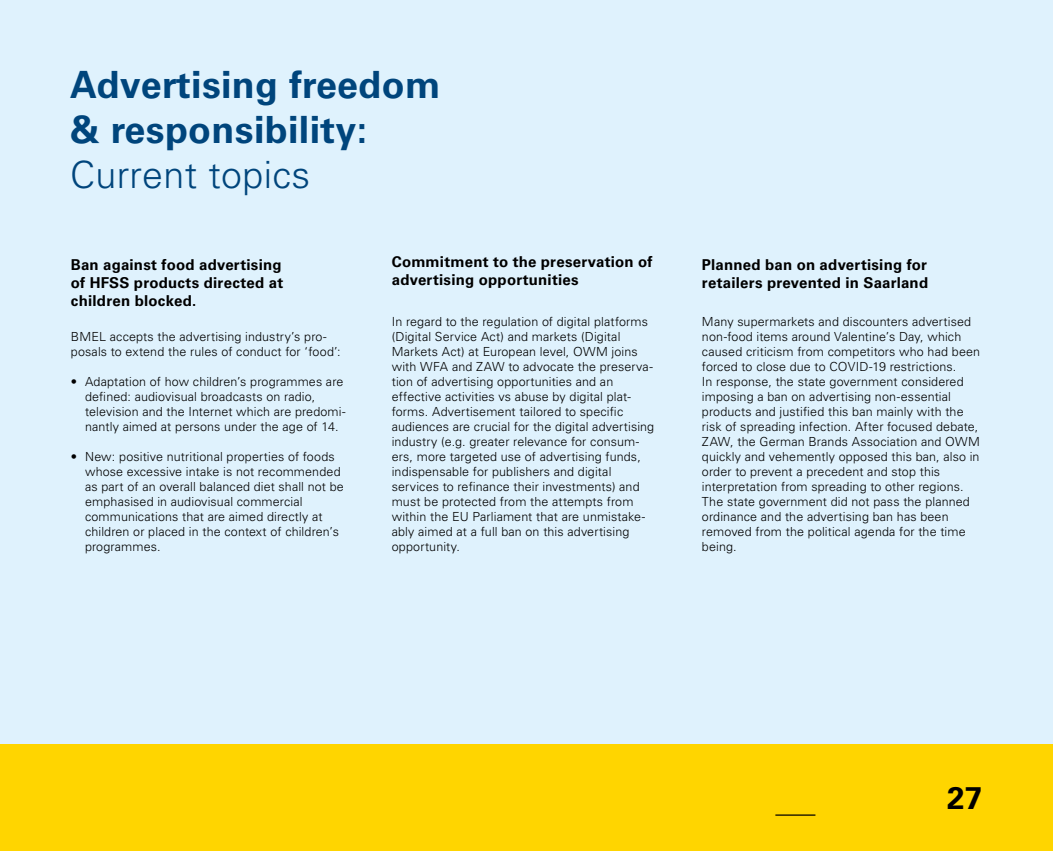
<style>
.page{position:relative;width:1053px;height:851px;background:#fff}
.page>*{position:absolute;margin:0;border:0;box-sizing:border-box;transform-origin:0 0}
.t1{font:700 37.5px/45px "Univers LT Std";letter-spacing:.01em;color:#00457c}
.t2{font:300 37.5px "Univers LT Std";letter-spacing:.01em;color:#00457c}
.t3{font:700 31.25px "Univers LT Std";color:#000}
.t4{font:700 15px/18px "Univers LT Std";letter-spacing:.015em;color:#000}
.t5{font:300 12.5px/15px "Univers LT Std";letter-spacing:.01em;color:#000}
</style>
<div class="page">
<div style="left:0;top:0;width:1052px;height:744px;background:#dff2fd"></div>
<div style="left:0;top:744px;width:1052px;height:106px;background:#ffd500"></div>
<hr style="left:775px;top:814px;width:40px;height:1px;background:#000">
<h1 class="t1" style="left:70px;top:63px;width:372px">Advertising freedom &amp; responsibility:</h1>
<h1 class="t2" style="left:70px;top:152px;width:241px">Current topics</h1>
<p class="t4" style="left:71px;top:255px;width:214px;text-align:justify">Ban against food advertising of HFSS products directed at children blocked.</p>
<p class="t5" style="left:71px;top:329px;width:271px">BMEL accepts the advertising industry’s pro&shy;posals to extend the rules of conduct for ‘food’:</p>
<p class="t5" style="left:85px;top:374px;width:262px;text-indent:-14px">• Adaptation of how children’s programmes are defined: audiovisual broadcasts on radio, television and the Internet which are predomi&shy;nantly aimed at persons under the age of 14.</p>
<p class="t5" style="left:85px;top:449px;width:260px;text-indent:-14px">• New: positive nutritional properties of foods whose excessive intake is not recommended as part of an overall balanced diet shall not be emphasised in audiovisual commercial communications that are aimed directly at children or placed in the context of children’s programmes.</p>
<p class="t4" style="left:392px;top:253px;width:262px">Commitment to the preservation of advertising opportunities</p>
<p class="t5" style="left:392px;top:314px;width:264px">In regard to the regulation of digital platforms (Digital Service Act) and markets (Digital Markets Act) at European level, OWM joins with WFA and ZAW to advocate the preserva&shy;tion of advertising opportunities and an effective activities vs abuse by digital plat&shy;forms. Advertisement tailored to specific audiences are crucial for the digital advertising industry (e.g. greater relevance for consum&shy;ers, more targeted use of advertising funds, indispensable for publishers and digital services to refinance their investments) and must be protected from the attempts from within the EU Parliament that are unmistake&shy;ably aimed at a full ban on this advertising opportunity.</p>
<p class="t4" style="left:702px;top:255px;width:228px">Planned ban on advertising for retailers prevented in Saarland</p>
<p class="t5" style="left:702px;top:314px;width:279px">Many supermarkets and discounters advertised non-food items around Valentine’s Day, which caused criticism from competitors who had been forced to close due to COVID-19 restrictions.<br>In response, the state government considered imposing a ban on advertising non-essential products and justified this ban mainly with the risk of spreading infection. After focused debate, ZAW, the German Brands Association and OWM quickly and vehemently opposed this ban, also in order to prevent a precedent and stop this interpretation from spreading to other regions.<br>The state government did not pass the planned ordinance and the advertising ban has been removed from the political agenda for the time being.</p>
<h2 class="t3" style="left:947px;top:779px;width:36px">27</h2>
</div>
